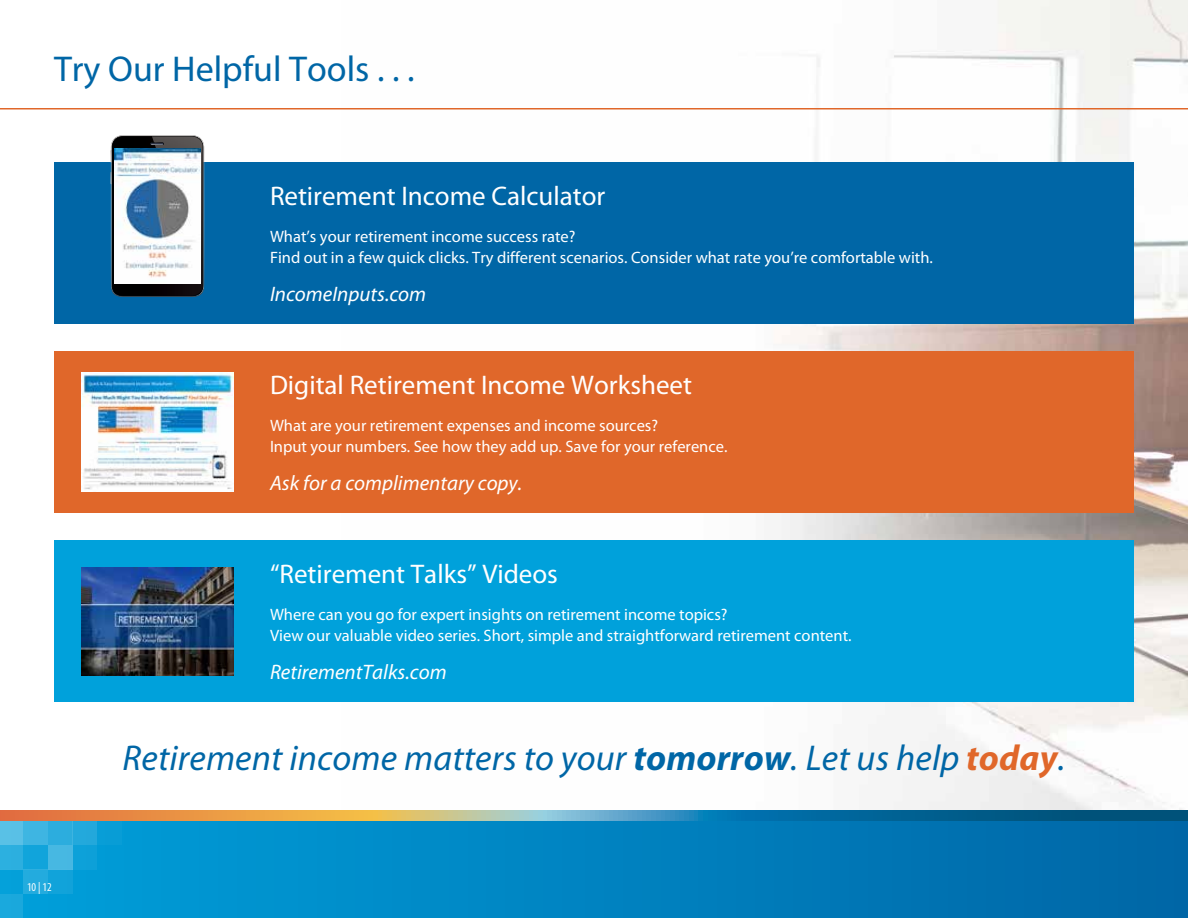
<style>
.page{position:relative;width:1188px;height:918px;background:#fff}
.page>*{position:absolute;margin:0;border:0;box-sizing:border-box;transform-origin:0 0}
.t1{font:italic 36px "Myriad Pro";letter-spacing:.005em;color:#0066a6}
.t2{font:36px "Myriad Pro";color:#0066a6}
.t3{font:27px "Myriad Pro";color:#fff}
.t4{font:italic 21px "Myriad Pro";color:#fff}
.t5{font:16.5px/21px "Myriad Pro";color:#fff}
.t6{font:condensed 12px "Myriad Pro";color:#fff}
.s1{font-weight:700}
.s2{font-weight:700;color:#e0672a}
</style>
<div class="page">
<img style="left:781px;top:0;width:407px;height:810px">
<div style="left:0;top:817px;width:1188px;height:101px;background:linear-gradient(to right,#00a0da,#0066a6)"></div>
<div style="left:0;top:820px;width:23px;height:25px;background:#59c0e6"></div>
<div style="left:23px;top:820px;width:25px;height:25px;background:#3eb5e2"></div>
<div style="left:48px;top:820px;width:24px;height:25px;background:#2cadde"></div>
<div style="left:72px;top:820px;width:25px;height:25px;background:#23a9dc"></div>
<div style="left:97px;top:820px;width:25px;height:25px;background:#089dd6"></div>
<div style="left:0;top:845px;width:23px;height:24px;background:#2cafdf"></div>
<div style="left:23px;top:845px;width:25px;height:24px;background:#11a4db"></div>
<div style="left:48px;top:845px;width:24px;height:24px;background:#47b8e2"></div>
<div style="left:72px;top:845px;width:25px;height:24px;background:#0da1d9"></div>
<div style="left:0;top:869px;width:23px;height:25px;background:#04a0d9"></div>
<div style="left:23px;top:869px;width:25px;height:25px;background:#23abde"></div>
<div style="left:48px;top:869px;width:24px;height:25px;background:#11a3da"></div>
<div style="left:0;top:894px;width:23px;height:24px;background:#1aa8dc"></div>
<svg style="left:0;top:810px;width:1188px;height:10px;background:#728881"></svg>
<hr style="left:0;top:108px;width:1188px;height:2px;background:#e0672a">
<div style="left:54px;top:540px;width:1080px;height:162px;background:#00a1db"></div>
<div style="left:54px;top:351px;width:1080px;height:162px;background:#e0672a"></div>
<div style="left:54px;top:162px;width:1080px;height:162px;background:#0066a6"></div>
<img style="left:81px;top:373px;width:153px;height:118px">
<svg style="left:111px;top:135px;width:93px;height:162px;background:#35373a"></svg>
<img style="left:115px;top:148px;width:86px;height:135px">
<img style="left:81px;top:567px;width:153px;height:109px">
<h1 class="t2" style="left:54px;top:49px;width:362px">Try Our Helpful Tools . . .</h1>
<h2 class="t3" style="left:270px;top:181px;width:337px">Retirement Income Calculator</h2>
<p class="t5" style="left:270px;top:227px;width:664px">What’s your retirement income success rate?<br>Find out in a few quick clicks. Try different scenarios. Consider what rate you’re comfortable with.</p>
<p class="t4" style="left:270px;top:283px;width:158px">IncomeInputs.com</p>
<h2 class="t3" style="left:270px;top:370px;width:424px">Digital Retirement Income Worksheet</h2>
<p class="t5" style="left:270px;top:416px;width:459px">What are your retirement expenses and income sources?<br>Input your numbers. See how they add up. Save for your reference.</p>
<p class="t4" style="left:270px;top:472px;width:254px">Ask for a complimentary copy.</p>
<h2 class="t3" style="left:270px;top:559px;width:290px">“Retirement Talks” Videos</h2>
<p class="t5" style="left:270px;top:605px;width:583px">Where can you go for expert insights on retirement income topics?<br>View our valuable video series. Short, simple and straightforward retirement content.</p>
<p class="t4" style="left:270px;top:661px;width:178px">RetirementTalks.com</p>
<p class="t6" style="left:27px;top:881px;width:26px">10 | 12</p>
<h1 class="t1" style="left:123px;top:739px;width:944px">Retirement income matters to your <span class="s1">tomorrow</span>. Let us help <span class="s2">today</span>.</h1>
</div>
